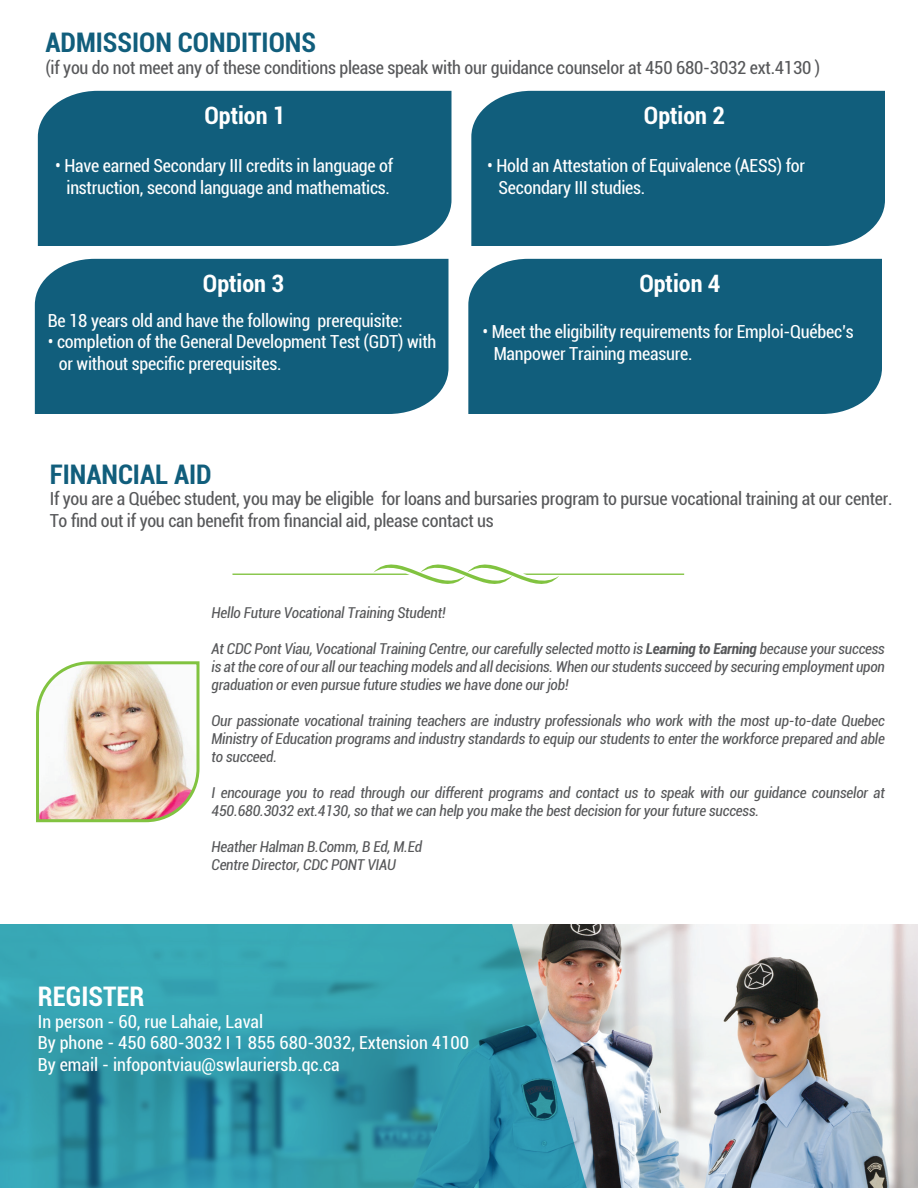
<style>
.page{position:relative;width:918px;height:1188px;background:#fff}
.page>*{position:absolute;margin:0;border:0;box-sizing:border-box;transform-origin:0 0}
.t1{font:700 condensed 27px "Roboto";color:#115e7c}
.t2{font:700 condensed 27px "Roboto";color:#fff}
.t3{font:700 condensed 24px "Roboto";color:#fff}
.t4{font:condensed 18px/21.6px "Roboto";letter-spacing:-.015em;color:#fff}
.t5{font:condensed 18px/21.6px "Roboto";letter-spacing:-.015em;color:#57585a}
.t6{font:italic condensed 15px/18px "Roboto";letter-spacing:-.015em;color:#57585a;text-align:justify}
.s1{font-weight:700}
</style>
<div class="page">
<img style="left:36px;top:661px;width:164px;height:162px">
<img style="left:0;top:924px;width:918px;height:264px">
<div style="left:38px;top:91px;width:414px;height:155px;background:#115e7c"></div>
<div style="left:471px;top:91px;width:414px;height:155px;background:#115e7c"></div>
<div style="left:35px;top:259px;width:414px;height:155px;background:#115e7c"></div>
<div style="left:468px;top:259px;width:414px;height:155px;background:#115e7c"></div>
<svg style="left:232px;top:564px;width:452px;height:20px"></svg>
<h1 class="t1" style="left:46px;top:24px;width:272px">ADMISSION CONDITIONS</h1>
<p class="t5" style="left:46px;top:56px;width:776px">(if you do not meet any of these conditions please speak with our guidance counselor at 450 680-3032 ext.4130 )</p>
<h2 class="t3" style="left:204px;top:99px;width:83px">Option 1</h2>
<h2 class="t3" style="left:644px;top:99px;width:83px">Option 2</h2>
<p class="t4" style="left:55px;top:154px;width:339px;text-align:center">• Have earned Secondary III credits in language of instruction, second language and mathematics.</p>
<p class="t4" style="left:499px;top:154px;width:308px;text-indent:-11px">• Hold an Attestation of Equivalence (AESS) for<br>Secondary III studies.</p>
<h2 class="t3" style="left:203px;top:267px;width:83px">Option 3</h2>
<h2 class="t3" style="left:639px;top:267px;width:83px">Option 4</h2>
<p class="t4" style="left:48px;top:309px;width:356px">Be 18 years old and have the following prerequisite:</p>
<p class="t4" style="left:59px;top:331px;width:379px;text-indent:-11px">• completion of the General Development Test (GDT) with or without specific prerequisites.</p>
<p class="t4" style="left:494px;top:320px;width:362px;text-indent:-11px">• Meet the eligibility requirements for Emploi-Québec’s<br>Manpower Training measure.</p>
<h1 class="t1" style="left:50px;top:455px;width:164px">FINANCIAL AID</h1>
<p class="t5" style="left:50px;top:488px;width:844px">If you are a Québec student, you may be eligible for loans and bursaries program to pursue vocational training at our center.<br>To find out if you can benefit from financial aid, please contact us</p>
<p class="t6" style="left:212px;top:603px;width:235px">Hello Future Vocational Training Student!</p>
<p class="t6" style="left:212px;top:639px;width:675px">At CDC Pont Viau, Vocational Training Centre, our carefully selected motto is <span class="s1">Learning to Earning</span> because your success is at the core of our all our teaching models and all decisions. When our students succeed by securing employment upon graduation or even pursue future studies we have done our job!</p>
<p class="t6" style="left:212px;top:711px;width:675px">Our passionate vocational training teachers are industry professionals who work with the most up-to-date Quebec Ministry of Education programs and industry standards to equip our students to enter the workforce prepared and able to succeed.</p>
<p class="t6" style="left:212px;top:783px;width:675px">I encourage you to read through our different programs and contact us to speak with our guidance counselor at<br>450.680.3032 ext.4130, so that we can help you make the best decision for your future success.</p>
<p class="t6" style="left:212px;top:837px;width:212px">Heather Halman B.Comm, B Ed, M.Ed<br>Centre Director, CDC PONT VIAU</p>
<h1 class="t2" style="left:38px;top:978px;width:108px">REGISTER</h1>
<p class="t4" style="left:38px;top:1010px;width:433px">In person - 60, rue Lahaie, Laval<br>By phone - 450 680-3032 I 1 855 680-3032, Extension 4100<br>By email - infopontviau@swlauriersb.qc.ca</p>
</div>
